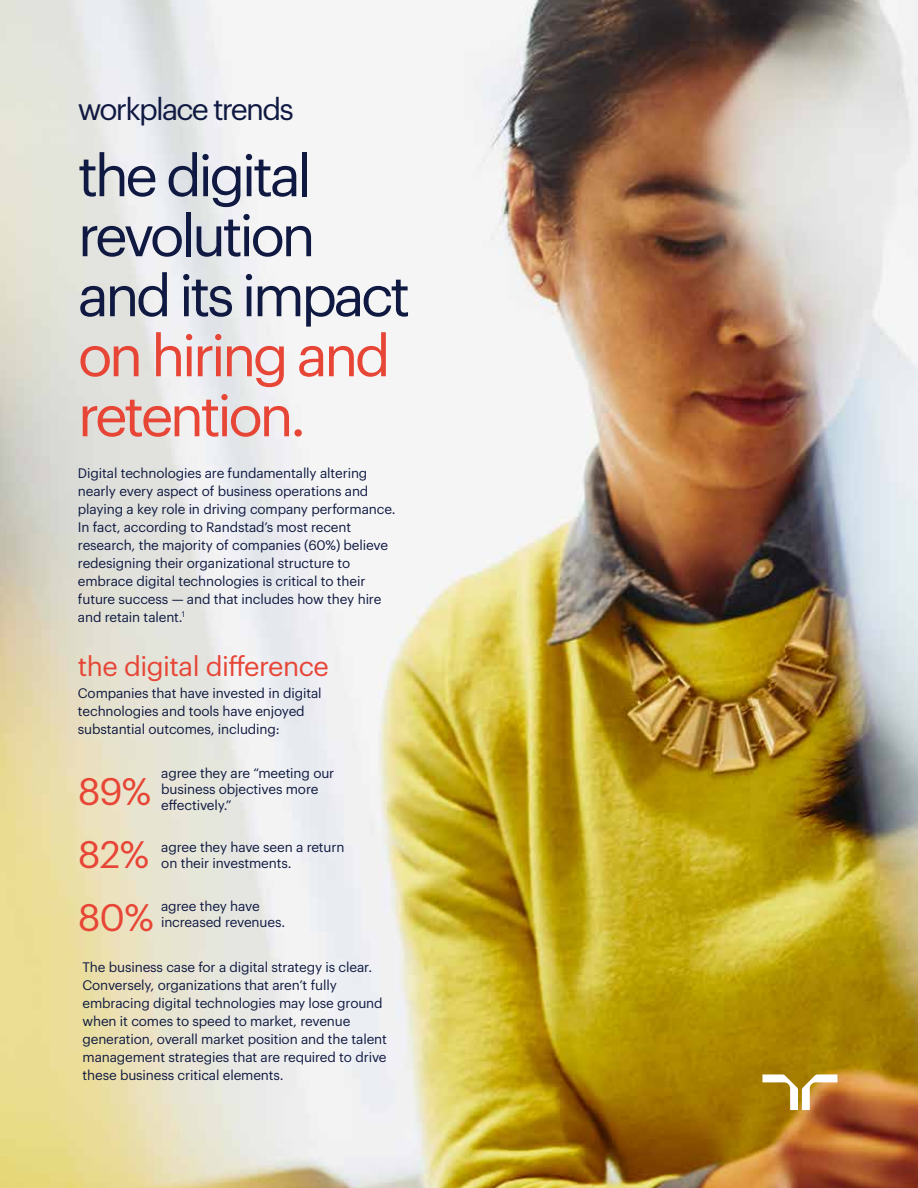
<style>
.page{position:relative;width:918px;height:1188px;background:#fff}
.page>*{position:absolute;margin:0;border:0;box-sizing:border-box;transform-origin:0 0}
.t1{font:57px/60px "Graphik";letter-spacing:-.06em;color:#0f1941}
.t2{font:57px/60px "Graphik";letter-spacing:-.06em;color:#e74536}
.t3{font:37.5px "Graphik";color:#e74536}
.t4{font:30px "Graphik";letter-spacing:-.06em;color:#0f1941}
.t5{font:27px "Graphik";letter-spacing:-.02em;color:#e74536}
.t6{font:13.5px/18px "Graphik";letter-spacing:-.01em;color:#0f1941}
</style>
<div class="page">
<img style="left:0;top:0;width:918px;height:1188px">
<svg style="left:762px;top:1074px;width:75px;height:36px"></svg>
<h3 class="t4" style="left:78px;top:87px;width:217px">workplace trends</h3>
<h1 class="t1" style="left:78px;top:141px;width:334px">the digital revolution and its impact</h1>
<h1 class="t2" style="left:78px;top:321px;width:314px">on hiring and retention.</h1>
<p class="t6" style="left:78px;top:463px;width:319px">Digital technologies are fundamentally altering nearly every aspect of business operations and playing a key role in driving company performance.<br>In fact, according to Randstad’s most recent research, the majority of companies (60%) believe redesigning their organizational structure to embrace digital technologies is critical to their future success — and that includes how they hire and retain talent.<sup>1</sup></p>
<h3 class="t5" style="left:78px;top:646px;width:252px">the digital difference</h3>
<p class="t6" style="left:78px;top:683px;width:245px">Companies that have invested in digital technologies and tools have enjoyed substantial outcomes, including:</p>
<h2 class="t3" style="left:78px;top:763px;width:75px">89%</h2>
<p class="t6" style="left:161px;top:763px;width:175px;line-height:16.2px">agree they are “meeting our business objectives more effectively.”</p>
<h2 class="t3" style="left:78px;top:826px;width:73px">82%</h2>
<p class="t6" style="left:161px;top:837px;width:185px;line-height:16.2px">agree they have seen a return on their investments.</p>
<p class="t6" style="left:161px;top:896px;width:100px">agree they have</p>
<h2 class="t3" style="left:78px;top:889px;width:77px">80%</h2>
<p class="t6" style="left:161px;top:912px;width:126px">increased revenues.</p>
<p class="t6" style="left:83px;top:957px;width:306px">The business case for a digital strategy is clear.<br>Conversely, organizations that aren’t fully embracing digital technologies may lose ground when it comes to speed to market, revenue generation, overall market position and the talent management strategies that are required to drive these business critical elements.</p>
</div>
